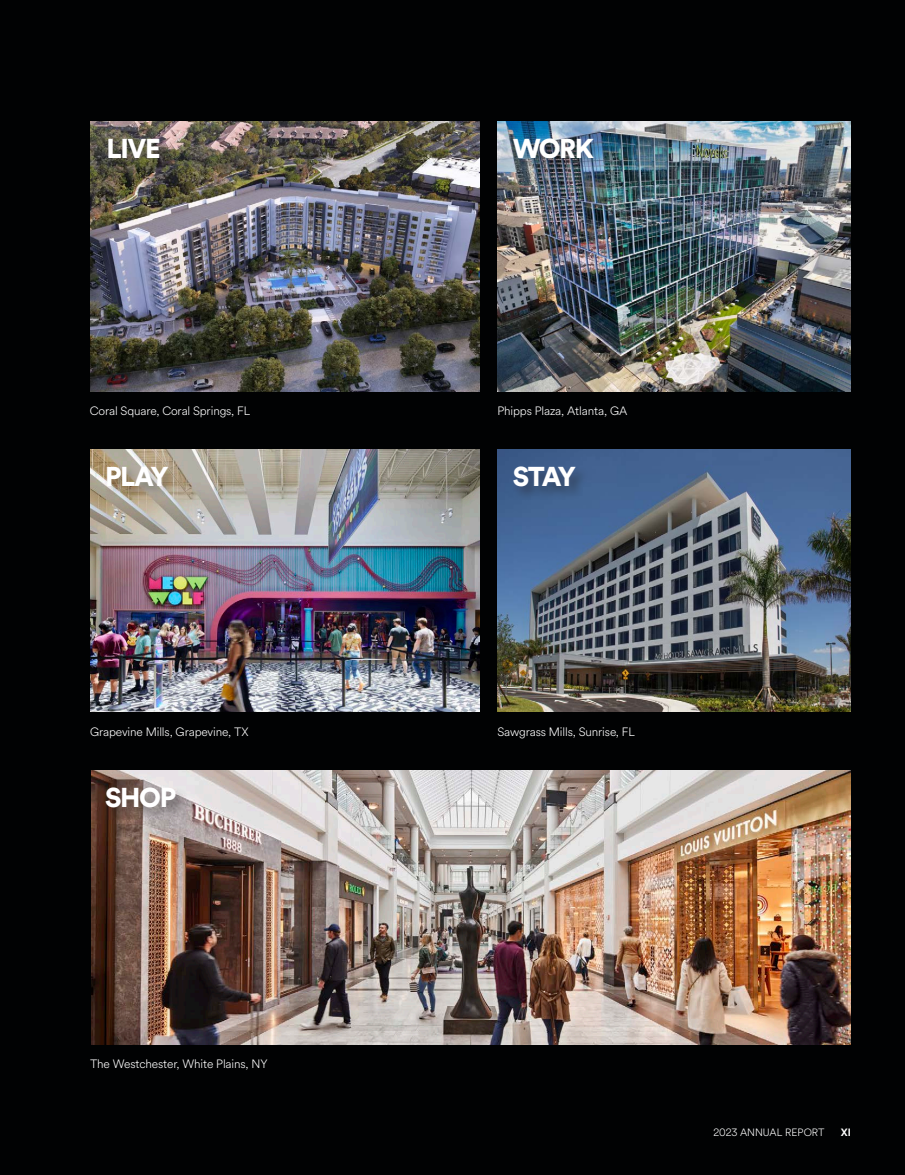
<style>
.page{position:relative;width:905px;height:1175px;background:#fff}
.page>*{position:absolute;margin:0;border:0;box-sizing:border-box;transform-origin:0 0}
.t1{font:900 27px "Fxppwv Simon Circular";letter-spacing:-.05em;color:#fff}
.t2{font:300 12px "Ycwsxp Simon Circular";letter-spacing:-.01em;color:#fff}
.t3{font:300 10.5px "Ycwsxp Simon Circular";color:#fff}
.t4{font:700 10.5px "Prhpqt Simon Circular";color:#fff}
</style>
<div class="page">
<img style="left:0;top:0;width:904px;height:1174px">
<div style="left:105px;top:136px;width:67px;height:35px;background:#231f20;opacity:.36"></div>
<div style="left:104px;top:786px;width:85px;height:36px;background:#231f20;opacity:.44"></div>
<div style="left:509px;top:136px;width:96px;height:36px;background:#231f20;opacity:.36"></div>
<div style="left:104px;top:464px;width:76px;height:35px;background:#231f20;opacity:.32"></div>
<div style="left:511px;top:465px;width:77px;height:36px;background:#231f20;opacity:.44"></div>
<h1 class="t1" style="left:106px;top:130px;width:56px">LIVE</h1>
<h1 class="t1" style="left:512px;top:130px;width:83px">WORK</h1>
<p class="t2" style="left:90px;top:403px;width:162px">Coral Square, Coral Springs, FL</p>
<p class="t2" style="left:497px;top:403px;width:131px">Phipps Plaza, Atlanta, GA</p>
<h1 class="t1" style="left:105px;top:458px;width:65px">PLAY</h1>
<h1 class="t1" style="left:512px;top:458px;width:65px">STAY</h1>
<p class="t2" style="left:90px;top:723px;width:160px">Grapevine Mills, Grapevine, TX</p>
<h1 class="t1" style="left:105px;top:779px;width:73px">SHOP</h1>
<p class="t2" style="left:497px;top:723px;width:139px">Sawgrass Mills, Sunrise, FL</p>
<p class="t2" style="left:90px;top:1056px;width:179px">The Westchester, White Plains, NY</p>
<p class="t3" style="left:713px;top:1125px;width:113px">2023 ANNUAL REPORT</p>
<p class="t4" style="left:840px;top:1125px;width:12px">XI</p>
</div>
